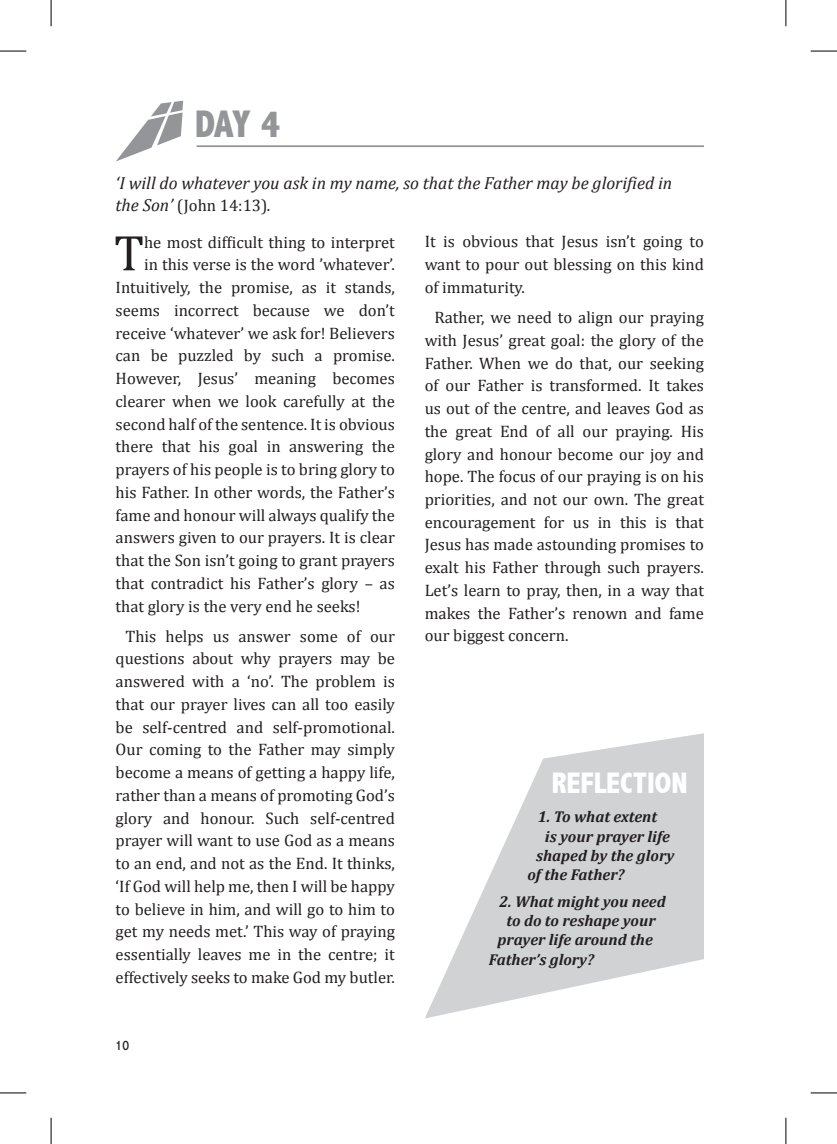
<style>
.page{position:relative;width:837px;height:1144px;background:#fff}
.page>*{position:absolute;margin:0;border:0;box-sizing:border-box;transform-origin:0 0}
.t1{font:50.75px "Cambria";color:#231f20}
.t2{font:800 condensed 38.5px "Abadi";color:#939598}
.t3{font:800 condensed 29.75px "Abadi";color:#fff}
.t4{font:italic 17.5px "Cambria";color:#231f20}
.t5{font:16.62px/22.8px "Cambria";color:#231f20;text-align:justify}
.t6{font:italic 700 15.75px "Cambria";color:#231f20}
.t7{font:condensed 14px "Abadi MT Std";color:#231f20}
.s1{font-style:italic;font-size:17.5px}
</style>
<div class="page">
<svg style="left:116px;top:101px;width:67px;height:61px"></svg>
<hr style="left:196px;top:145px;width:507px;height:2px;background:#939598">
<svg style="left:425px;top:733px;width:278px;height:285px;fill:#d1d2d4"></svg>
<svg style="left:0;top:51px;width:26px;height:1px"></svg>
<svg style="left:810px;top:51px;width:26px;height:1px"></svg>
<svg style="left:0;top:1092px;width:26px;height:1px"></svg>
<svg style="left:810px;top:1092px;width:26px;height:1px"></svg>
<svg style="left:51px;top:0;width:1px;height:26px"></svg>
<svg style="left:51px;top:1118px;width:1px;height:26px"></svg>
<svg style="left:785px;top:0;width:1px;height:26px"></svg>
<svg style="left:785px;top:1118px;width:1px;height:26px"></svg>
<h2 class="t2" style="left:195px;top:104px;width:87px">DAY 4</h2>
<p class="t4" style="left:116px;top:172px;width:558px">‘I will do whatever you ask in my name, so that the Father may be glorified in</p>
<p class="t5" style="left:116px;top:194px;width:157px"><span class="s1">the Son’</span> (John 14:13)<span class="s1">.</span></p>
<h1 class="t1" style="left:114px;top:222px;width:32px">T</h1>
<p class="t5" style="left:144px;top:230px;width:252px">he most difficult thing to interpret</p>
<p class="t5" style="left:144px;top:253px;width:252px">in this verse is the word ’whatever’.</p>
<p class="t5" style="left:116px;top:276px;width:281px">Intuitively, the promise, as it stands,</p>
<p class="t5" style="left:116px;top:298px;width:281px">seems incorrect because we don’t</p>
<p class="t5" style="left:116px;top:321px;width:281px">receive ‘whatever’ we ask for! Believers</p>
<p class="t5" style="left:116px;top:344px;width:281px">can be puzzled by such a promise.</p>
<p class="t5" style="left:116px;top:367px;width:281px">However, Jesus’ meaning becomes</p>
<p class="t5" style="left:116px;top:389px;width:281px">clearer when we look carefully at the</p>
<p class="t5" style="left:116px;top:412px;width:281px">second half of the sentence. It is obvious</p>
<p class="t5" style="left:116px;top:435px;width:281px">there that his goal in answering the</p>
<p class="t5" style="left:116px;top:458px;width:281px">prayers of his people is to bring glory to</p>
<p class="t5" style="left:116px;top:480px;width:281px">his Father. In other words, the Father’s</p>
<p class="t5" style="left:116px;top:503px;width:281px">fame and honour will always qualify the</p>
<p class="t5" style="left:116px;top:526px;width:281px">answers given to our prayers. It is clear</p>
<p class="t5" style="left:116px;top:549px;width:281px">that the Son isn’t going to grant prayers</p>
<p class="t5" style="left:116px;top:571px;width:281px">that contradict his Father’s glory – as</p>
<p class="t5" style="left:116px;top:594px;width:246px">that glory is the very end he seeks!</p>
<p class="t5" style="left:116px;top:624px;width:281px;text-align:center">This helps us answer some of our questions about why prayers may be answered with a ‘no’. The problem is that our prayer lives can all too easily be self-centred and self-promotional.<br>Our coming to the Father may simply become a means of getting a happy life, rather than a means of promoting God’s glory and honour. Such self-centred prayer will want to use God as a means to an end, and not as the End. It thinks, ‘If God will help me, then I will be happy to believe in him, and will go to him to get my needs met.’ This way of praying essentially leaves me in the centre; it effectively seeks to make God my butler.</p>
<p class="t7" style="left:116px;top:1037px;width:15px">10</p>
<p class="t5" style="left:424px;top:230px;width:281px">It is obvious that Jesus isn’t going to want to pour out blessing on this kind of immaturity.</p>
<p class="t5" style="left:424px;top:306px;width:281px;text-indent:10px">Rather, we need to align our praying with Jesus’ great goal: the glory of the Father. When we do that, our seeking of our Father is transformed. It takes us out of the centre, and leaves God as the great End of all our praying. His glory and honour become our joy and hope. The focus of our praying is on his priorities, and not our own. The great encouragement for us in this is that Jesus has made astounding promises to exalt his Father through such prayers.<br>Let’s learn to pray, then, in a way that makes the Father’s renown and fame our biggest concern.</p>
<h3 class="t3" style="left:551px;top:767px;width:137px">REFLECTION</h3>
<p class="t6" style="left:537px;top:807px;width:121px">1. To what extent</p>
<p class="t6" style="left:544px;top:827px;width:126px">is your prayer life</p>
<p class="t6" style="left:536px;top:846px;width:140px">shaped by the glory</p>
<p class="t6" style="left:527px;top:865px;width:98px">of the Father?</p>
<p class="t6" style="left:499px;top:892px;width:168px">2. What might you need</p>
<p class="t6" style="left:506px;top:911px;width:150px">to do to reshape your</p>
<p class="t6" style="left:497px;top:930px;width:157px">prayer life around the</p>
<p class="t6" style="left:488px;top:950px;width:107px">Father’s glory?</p>
</div>
